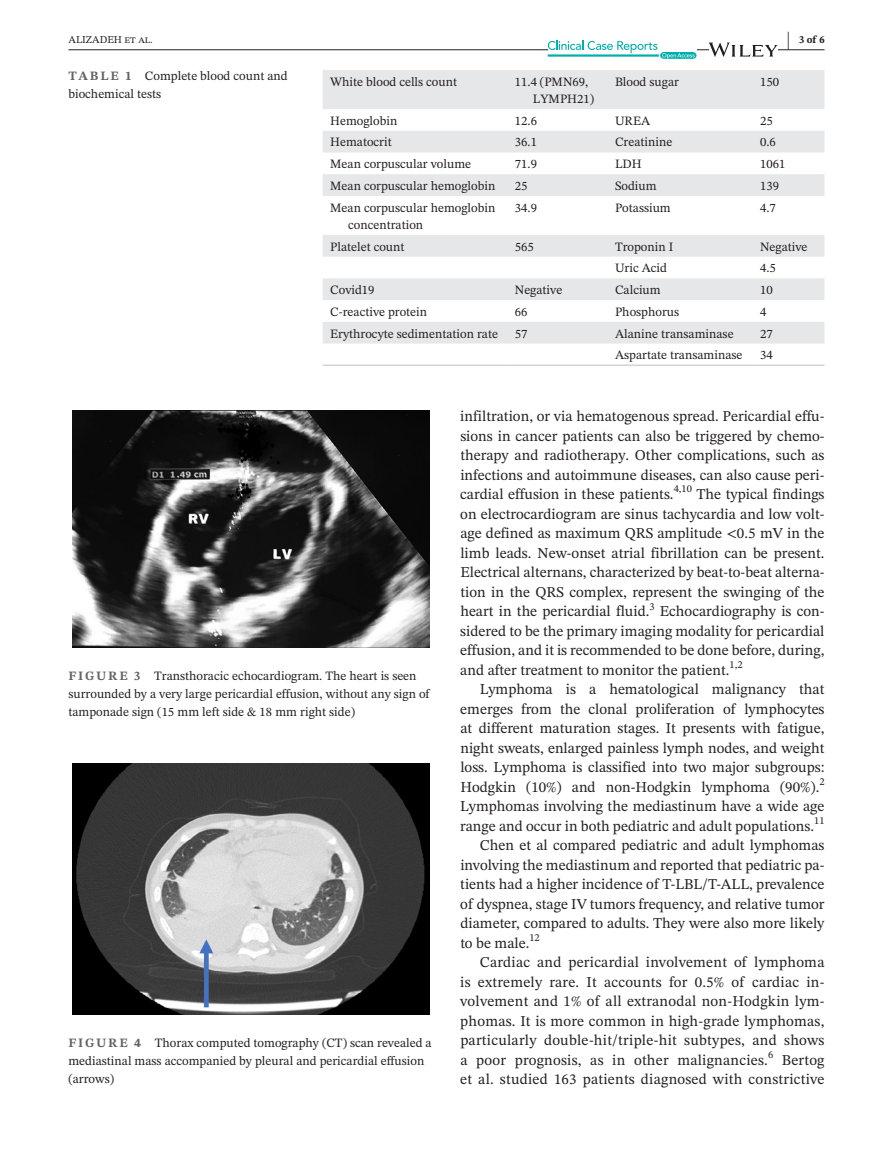
<style>
.page{position:relative;width:893px;height:1174px;background:#fff}
.page>*{position:absolute;margin:0;border:0;box-sizing:border-box;transform-origin:0 0}
.t1{font:700 21px "STIX Two Text";color:#231f20;scale:.42 1}
.t2{font:15px/19.5px "STIX Two Text";color:#231f20;text-align:justify}
.t3{font:12.75px/18px "STIX Two Text";color:#231f20}
.t4{font:10.5px "STIX Two Text";color:#231f20}
.t5{font:700 10.5px "STIX Two Text";color:#231f20}
.s1{font-weight:700;color:#636366}
</style>
<div class="page">
<hr style="left:68px;top:49px;width:756px;height:1px;background:#231f20">
<svg style="left:548px;top:41px;width:148px;height:18px"></svg>
<svg style="left:709px;top:43px;width:68px;height:14px"></svg>
<svg style="left:323px;top:70px;width:501px;height:273px;fill:#e6e7e9"></svg>
<hr style="left:323px;top:364px;width:184px;height:2px;background:#d1d2d4">
<hr style="left:507px;top:364px;width:101px;height:2px;background:#d1d2d4">
<hr style="left:608px;top:364px;width:145px;height:2px;background:#d1d2d4">
<hr style="left:753px;top:364px;width:71px;height:2px;background:#d1d2d4">
<div style="left:68px;top:410px;width:365px;height:237px;background:linear-gradient(to bottom,#fff,#fff)"></div>
<img style="left:72px;top:410px;width:357px;height:237px">
<div style="left:68px;top:763px;width:365px;height:251px;background:linear-gradient(to bottom,#fff,#fff)"></div>
<img style="left:72px;top:763px;width:357px;height:251px">
<h1 class="t1" style="left:787px;top:24px;width:8px">|</h1>
<p class="t4" style="left:68px;top:32px;width:86px">ALIZADEH et al.</p>
<p class="t5" style="left:799px;top:32px;width:27px">3 of 6</p>
<p class="t3" style="left:68px;top:66px;width:221px"><span class="s1">TABLE 1</span> Complete blood count and biochemical tests</p>
<p class="t3" style="left:330px;top:72px;width:128px">White blood cells count</p>
<p class="t3" style="left:533px;top:73px;width:63px;line-height:17.2px;text-indent:-18px">11.4 (PMN69,<br>LYMPH21)</p>
<p class="t3" style="left:615px;top:72px;width:65px">Blood sugar</p>
<p class="t3" style="left:760px;top:72px;width:20px">150</p>
<p class="t3" style="left:330px;top:111px;width:69px">Hemoglobin</p>
<p class="t3" style="left:515px;top:111px;width:24px">12.6</p>
<p class="t3" style="left:615px;top:111px;width:37px">UREA</p>
<p class="t3" style="left:760px;top:111px;width:14px">25</p>
<p class="t3" style="left:330px;top:133px;width:63px">Hematocrit</p>
<p class="t3" style="left:515px;top:133px;width:24px">36.1</p>
<p class="t3" style="left:615px;top:133px;width:59px">Creatinine</p>
<p class="t3" style="left:760px;top:133px;width:17px">0.6</p>
<p class="t3" style="left:330px;top:155px;width:142px">Mean corpuscular volume</p>
<p class="t3" style="left:515px;top:155px;width:24px">71.9</p>
<p class="t3" style="left:615px;top:155px;width:28px">LDH</p>
<p class="t3" style="left:760px;top:155px;width:27px">1061</p>
<p class="t3" style="left:330px;top:177px;width:167px">Mean corpuscular hemoglobin</p>
<p class="t3" style="left:515px;top:177px;width:14px">25</p>
<p class="t3" style="left:615px;top:177px;width:43px">Sodium</p>
<p class="t3" style="left:760px;top:177px;width:20px">139</p>
<p class="t3" style="left:348px;top:199px;width:149px;line-height:17.2px;text-indent:-18px">Mean corpuscular hemoglobin concentration</p>
<p class="t3" style="left:515px;top:198px;width:24px">34.9</p>
<p class="t3" style="left:615px;top:198px;width:57px">Potassium</p>
<p class="t3" style="left:760px;top:198px;width:17px">4.7</p>
<p class="t3" style="left:330px;top:237px;width:76px">Platelet count</p>
<p class="t3" style="left:515px;top:237px;width:20px">565</p>
<p class="t3" style="left:615px;top:237px;width:60px">Troponin I</p>
<p class="t3" style="left:760px;top:237px;width:49px">Negative</p>
<p class="t3" style="left:615px;top:259px;width:54px">Uric Acid</p>
<p class="t3" style="left:760px;top:259px;width:17px">4.5</p>
<p class="t3" style="left:330px;top:281px;width:46px">Covid19</p>
<p class="t3" style="left:515px;top:281px;width:49px">Negative</p>
<p class="t3" style="left:615px;top:281px;width:47px">Calcium</p>
<p class="t3" style="left:760px;top:281px;width:14px">10</p>
<p class="t3" style="left:330px;top:302px;width:98px">C-reactive protein</p>
<p class="t3" style="left:515px;top:302px;width:14px">66</p>
<p class="t3" style="left:615px;top:302px;width:66px">Phosphorus</p>
<p class="t3" style="left:760px;top:302px;width:8px">4</p>
<p class="t3" style="left:330px;top:324px;width:169px">Erythrocyte sedimentation rate</p>
<p class="t3" style="left:515px;top:324px;width:14px">57</p>
<p class="t3" style="left:615px;top:324px;width:120px">Alanine transaminase</p>
<p class="t3" style="left:760px;top:324px;width:14px">27</p>
<p class="t3" style="left:615px;top:346px;width:129px">Aspartate transaminase</p>
<p class="t3" style="left:760px;top:346px;width:14px">34</p>
<p class="t3" style="left:68px;top:666px;width:363px"><span class="s1">FIGURE 3</span> Transthoracic echocardiogram. The heart is seen surrounded by a very large pericardial effusion, without any sign of tamponade sign (15 mm left side &amp; 18 mm right side)</p>
<p class="t3" style="left:68px;top:1033px;width:365px"><span class="s1">FIGURE 4</span> Thorax computed tomography (CT) scan revealed a mediastinal mass accompanied by pleural and pericardial effusion (arrows)</p>
<p class="t2" style="left:460px;top:406px;width:366px">infiltration, or via hematogenous spread. Pericardial effu&shy;sions in cancer patients can also be triggered by chemo&shy;therapy and radiotherapy. Other complications, such as infections and autoimmune diseases, can also cause peri&shy;cardial effusion in these patients.</p>
<p class="t4" style="left:674px;top:481px;width:20px">4,10</p>
<p class="t2" style="left:460px;top:484px;width:366px;text-indent:236px">The typical findings on electrocardiogram are sinus tachycardia and low volt&shy;age defined as maximum QRS amplitude &lt;0.5 mV in the limb leads. New-onset atrial fibrillation can be present.<br>Electrical alternans, characterized by beat-to-beat alterna&shy;tion in the QRS complex, represent the swinging of the heart in the pericardial fluid.</p>
<p class="t4" style="left:649px;top:598px;width:7px">3</p>
<p class="t2" style="left:460px;top:601px;width:366px;text-indent:200px">Echocardiography is con&shy;sidered to be the primary imaging modality for pericardial effusion, and it is recommended to be done before, during, and after treatment to monitor the patient.</p>
<p class="t4" style="left:730px;top:657px;width:15px">1,2</p>
<p class="t2" style="left:460px;top:679px;width:366px;text-indent:20px">Lymphoma is a hematological malignancy that emerges from the clonal proliferation of lymphocytes at different maturation stages. It presents with fatigue, night sweats, enlarged painless lymph nodes, and weight loss. Lymphoma is classified into two major subgroups:<br>Hodgkin (10%) and non-Hodgkin lymphoma (90%).</p>
<p class="t4" style="left:819px;top:774px;width:7px">2</p>
<p class="t2" style="left:460px;top:796px;width:366px">Lymphomas involving the mediastinum have a wide age range and occur in both pediatric and adult populations.</p>
<p class="t4" style="left:814px;top:813px;width:12px">11</p>
<p class="t2" style="left:460px;top:835px;width:366px;text-indent:20px">Chen et al compared pediatric and adult lymphomas involving the mediastinum and reported that pediatric pa&shy;tients had a higher incidence of T-LBL/T-ALL, prevalence of dyspnea, stage IV tumors frequency, and relative tumor diameter, compared to adults. They were also more likely to be male.</p>
<p class="t4" style="left:529px;top:930px;width:12px">12</p>
<p class="t2" style="left:460px;top:952px;width:366px;text-indent:20px">Cardiac and pericardial involvement of lymphoma is extremely rare. It accounts for 0.5% of cardiac in&shy;volvement and 1% of all extranodal non-Hodgkin lym&shy;phomas. It is more common in high-grade lymphomas, particularly double-hit/triple-hit subtypes, and shows a poor prognosis, as in other malignancies.</p>
<p class="t4" style="left:768px;top:1047px;width:7px">6</p>
<p class="t2" style="left:460px;top:1050px;width:366px;text-align:right">Bertog<br>et al. studied 163 patients diagnosed with constrictive</p>
</div>
